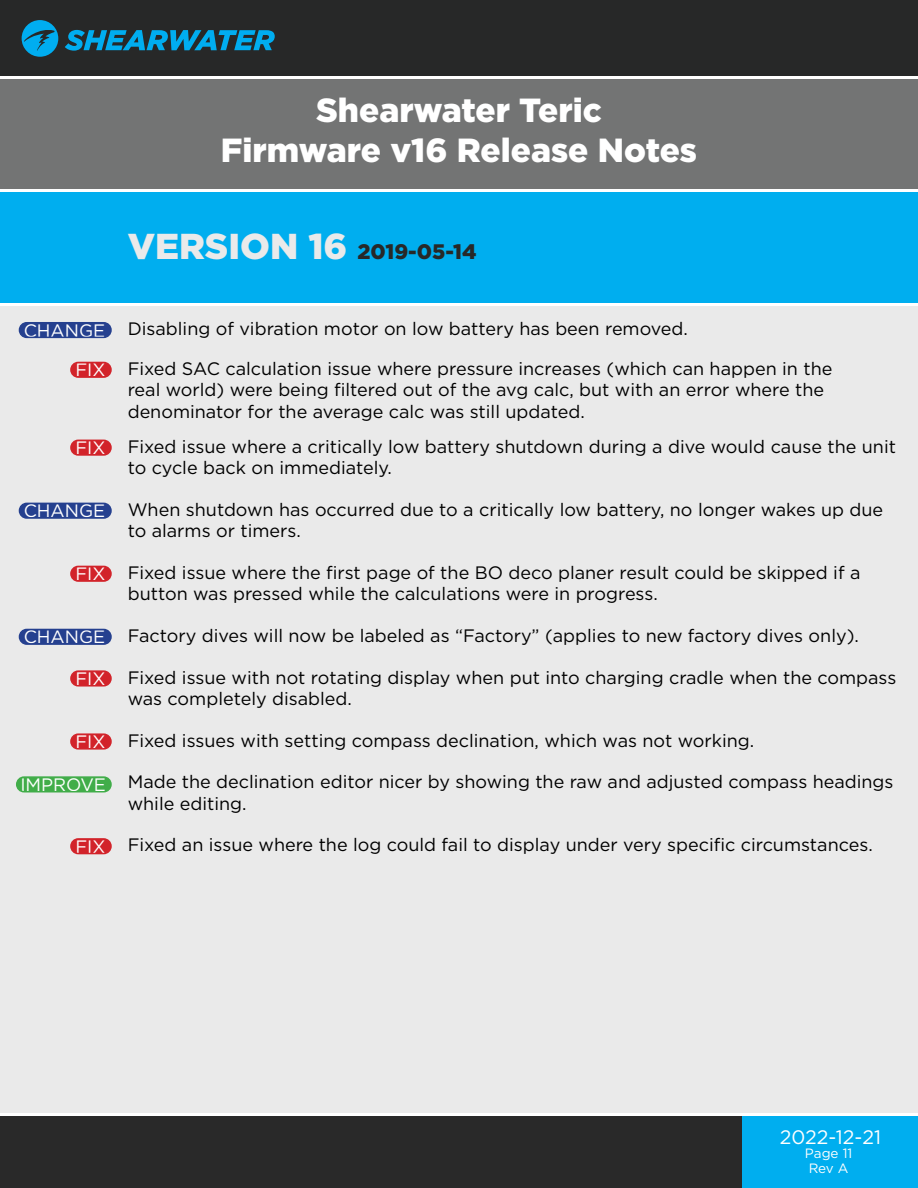
<style>
.page{position:relative;width:918px;height:1188px;background:#fff}
.page>*{position:absolute;margin:0;border:0;box-sizing:border-box;transform-origin:0 0}
.t1{font:900 33.45px/40.2px "Gotham HTF";color:#fff;text-align:center}
.t2{font:900 21px "Gotham HTF";color:#272828}
.t3{font:19.5px "Gotham HTF";color:#fff}
.t4{font:18px/21.6px "Gotham HTF";color:#000}
.t5{font:18px "Gotham HTF";color:#fff}
.t6{font:13.5px "Gotham HTF";letter-spacing:-.005em;color:#fff}
.s1{font-size:36px;color:#eaeaea}
</style>
<div class="page">
<div style="left:0;top:0;width:918px;height:77px;background:#272828"></div>
<div style="left:0;top:1114px;width:918px;height:74px;background:#292929"></div>
<div style="left:0;top:305px;width:918px;height:809px;background:#eaeaea"></div>
<svg style="left:65px;top:30px;width:210px;height:21px"></svg>
<svg style="left:22px;top:20px;width:36px;height:37px"></svg>
<div style="left:0;top:191px;width:918px;height:114px;background:#00aeef"></div>
<div style="left:0;top:77px;width:918px;height:114px;background:#737474"></div>
<div style="left:742px;top:1114px;width:176px;height:74px;background:#00aeef"></div>
<hr style="left:0;top:76px;width:918px;height:3px;background:#fff">
<hr style="left:0;top:189px;width:918px;height:3px;background:#fff">
<hr style="left:0;top:303px;width:918px;height:3px;background:#fff">
<hr style="left:0;top:1113px;width:918px;height:3px;background:#fff">
<div style="left:71px;top:362px;width:40px;height:15px;background:#d2232a;border-radius:7px"></div>
<div style="left:70px;top:362px;width:42px;height:16px;border:2px solid #d2232a;border-radius:7px"></div>
<div style="left:71px;top:440px;width:40px;height:15px;background:#d2232a;border-radius:7px"></div>
<div style="left:70px;top:440px;width:42px;height:16px;border:2px solid #d2232a;border-radius:7px"></div>
<div style="left:71px;top:566px;width:40px;height:15px;background:#d2232a;border-radius:7px"></div>
<div style="left:70px;top:566px;width:42px;height:16px;border:2px solid #d2232a;border-radius:7px"></div>
<div style="left:71px;top:734px;width:40px;height:15px;background:#d2232a;border-radius:7px"></div>
<div style="left:70px;top:733px;width:42px;height:17px;border:2px solid #d2232a;border-radius:7px"></div>
<div style="left:71px;top:839px;width:40px;height:15px;background:#d2232a;border-radius:7px"></div>
<div style="left:70px;top:838px;width:42px;height:16px;border:2px solid #d2232a;border-radius:7px"></div>
<div style="left:71px;top:671px;width:40px;height:15px;background:#d2232a;border-radius:7px"></div>
<div style="left:70px;top:670px;width:42px;height:17px;border:2px solid #d2232a;border-radius:7px"></div>
<div style="left:19px;top:503px;width:92px;height:15px;background:#25408f;border-radius:7px"></div>
<div style="left:19px;top:503px;width:93px;height:16px;border:2px solid #25408f;border-radius:7px"></div>
<div style="left:19px;top:629px;width:92px;height:15px;background:#25408f;border-radius:7px"></div>
<div style="left:19px;top:629px;width:93px;height:16px;border:2px solid #25408f;border-radius:7px"></div>
<div style="left:17px;top:777px;width:94px;height:15px;background:#41ad49;border-radius:7px"></div>
<div style="left:16px;top:776px;width:96px;height:16px;border:2px solid #41ad49;border-radius:7px"></div>
<div style="left:19px;top:323px;width:92px;height:14px;background:#25408f;border-radius:7px"></div>
<div style="left:19px;top:322px;width:93px;height:16px;border:2px solid #25408f;border-radius:7px"></div>
<h1 class="t1" style="left:221px;top:89px;width:478px">Shearwater Teric<br>Firmware v16 Release Notes</h1>
<p class="t2" style="left:128px;top:240px;width:350px"><span class="s1">VERSION 16</span> 2019-05-14</p>
<p class="t5" style="left:24px;top:320px;width:83px">CHANGE</p>
<p class="t4" style="left:128px;top:318px;width:562px">Disabling of vibration motor on low battery has been removed.</p>
<p class="t5" style="left:75px;top:360px;width:32px">FIX</p>
<p class="t5" style="left:75px;top:438px;width:32px">FIX</p>
<p class="t4" style="left:128px;top:357px;width:706px">Fixed SAC calculation issue where pressure increases (which can happen in the real world) were being filtered out of the avg calc, but with an error where the denominator for the average calc was still updated.</p>
<p class="t4" style="left:128px;top:435px;width:770px">Fixed issue where a critically low battery shutdown during a dive would cause the unit to cycle back on immediately.</p>
<p class="t5" style="left:24px;top:501px;width:83px">CHANGE</p>
<p class="t4" style="left:128px;top:498px;width:757px">When shutdown has occurred due to a critically low battery, no longer wakes up due to alarms or timers.</p>
<p class="t5" style="left:75px;top:564px;width:32px">FIX</p>
<p class="t4" style="left:128px;top:561px;width:734px">Fixed issue where the first page of the BO deco planer result could be skipped if a button was pressed while the calculations were in progress.</p>
<p class="t5" style="left:24px;top:627px;width:83px">CHANGE</p>
<p class="t4" style="left:128px;top:624px;width:733px">Factory dives will now be labeled as “Factory” (applies to new factory dives only).</p>
<p class="t5" style="left:75px;top:669px;width:32px">FIX</p>
<p class="t4" style="left:128px;top:666px;width:770px">Fixed issue with not rotating display when put into charging cradle when the compass was completely disabled.</p>
<p class="t5" style="left:75px;top:732px;width:32px">FIX</p>
<p class="t4" style="left:128px;top:729px;width:628px">Fixed issues with setting compass declination, which was not working.</p>
<p class="t5" style="left:20px;top:775px;width:87px">IMPROVE</p>
<p class="t4" style="left:128px;top:771px;width:767px">Made the declination editor nicer by showing the raw and adjusted compass headings while editing.</p>
<p class="t5" style="left:75px;top:836px;width:32px">FIX</p>
<p class="t4" style="left:128px;top:834px;width:747px">Fixed an issue where the log could fail to display under very specific circumstances.</p>
<p class="t3" style="left:780px;top:1126px;width:103px">2022-12-21</p>
<p class="t6" style="left:805px;top:1146px;width:49px">Page 11</p>
<p class="t6" style="left:809px;top:1160px;width:41px">Rev A</p>
</div>
